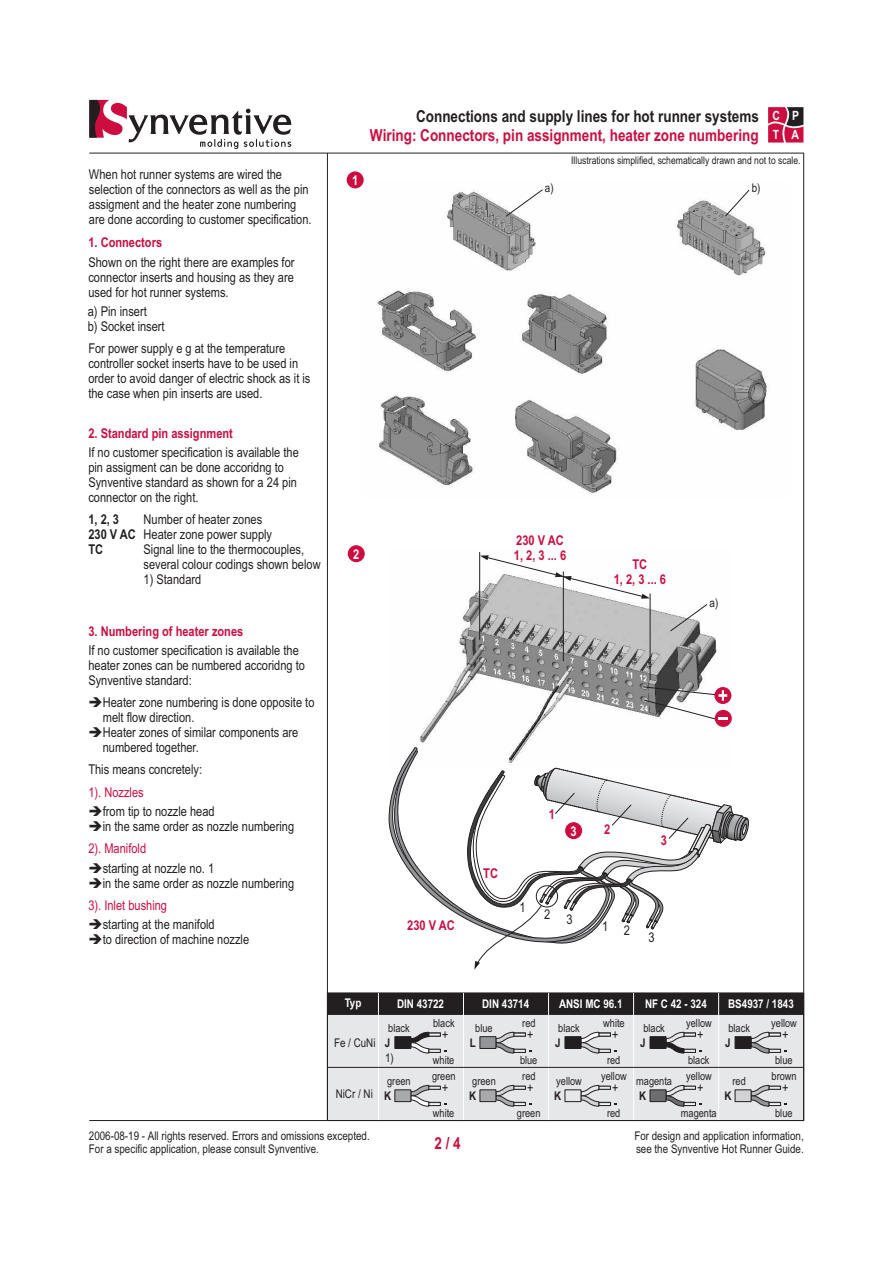
<style>
.page{position:relative;width:893px;height:1263px;background:#fff}
.page>*{position:absolute;margin:0;border:0;box-sizing:border-box;transform-origin:0 0}
.t1{font:700 16.5px "Arial Narrow";color:#cd0d40}
.t2{font:700 16.5px "Arial Narrow";color:#231f20}
.t3{font:13.5px/15px "Arial Narrow";color:#231f20}
.t4{font:700 13.5px/15.5px "Arial Narrow";color:#cd0d40}
.t5{font:13.5px "Arial Narrow";color:#cd0d40}
.t6{font:700 13.5px/15px "Arial Narrow";color:#231f20}
.t7{font:700 13.5px "Arial Narrow";color:#fff}
.t8{font:700 12.75px/19.2px "Arial Narrow";color:#fff}
.t9{font:12px/13.5px "Arial Narrow";color:#231f20}
.t10{font:700 12px "Arial Narrow";color:#fff}
.t11{font:700 12px "Arial Narrow";color:#231f20}
.t12{font:11.25px "Arial Narrow";color:#231f20}
.t13{font:10.5px "Arial Narrow";color:#231f20}
</style>
<div class="page">
<img style="left:419px;top:552px;width:311px;height:195px">
<img style="left:363px;top:182px;width:404px;height:313px">
<div style="left:347px;top:171px;width:17px;height:17px;background:#cd0d40;border-radius:50%"></div>
<div style="left:348px;top:545px;width:17px;height:17px;background:#cd0d40;border-radius:50%"></div>
<hr style="left:479px;top:552px;width:1px;height:87px;background:#231f20">
<hr style="left:563px;top:572px;width:1px;height:89px;background:#231f20">
<hr style="left:650px;top:594px;width:1px;height:85px;background:#231f20">
<svg style="left:480px;top:555px;width:170px;height:44px"></svg>
<svg style="left:505px;top:189px;width:38px;height:28px"></svg>
<svg style="left:670px;top:604px;width:38px;height:28px"></svg>
<svg style="left:725px;top:189px;width:25px;height:28px"></svg>
<div style="left:328px;top:1015px;width:475px;height:105px;background:#e6e7e9"></div>
<svg style="left:328px;top:992px;width:475px;height:23px;background:#272324"></svg>
<hr style="left:378px;top:993px;width:1px;height:127px;background:#fff">
<hr style="left:463px;top:993px;width:1px;height:127px;background:#fff">
<hr style="left:548px;top:993px;width:1px;height:127px;background:#fff">
<hr style="left:633px;top:993px;width:1px;height:127px;background:#fff">
<hr style="left:718px;top:993px;width:1px;height:127px;background:#fff">
<hr style="left:327px;top:1067px;width:477px;height:1px;background:#231f20">
<svg style="left:389px;top:747px;width:360px;height:223px"></svg>
<div style="left:536px;top:885px;width:22px;height:22px;border:1px solid #231f20;border-radius:50%"></div>
<svg style="left:395px;top:1031px;width:53px;height:22px"></svg>
<svg style="left:395px;top:1084px;width:53px;height:22px"></svg>
<svg style="left:480px;top:1031px;width:53px;height:22px"></svg>
<svg style="left:480px;top:1084px;width:53px;height:22px"></svg>
<svg style="left:565px;top:1031px;width:53px;height:22px"></svg>
<svg style="left:565px;top:1084px;width:53px;height:22px"></svg>
<svg style="left:650px;top:1031px;width:53px;height:22px"></svg>
<svg style="left:650px;top:1084px;width:53px;height:22px"></svg>
<svg style="left:735px;top:1031px;width:53px;height:22px"></svg>
<svg style="left:735px;top:1084px;width:53px;height:22px"></svg>
<div style="left:715px;top:710px;width:17px;height:17px;background:#cd0d40;border-radius:50%"></div>
<div style="left:714px;top:687px;width:17px;height:17px;background:#cd0d40;border-radius:50%"></div>
<svg style="left:643px;top:686px;width:85px;height:35px"></svg>
<hr style="left:803px;top:153px;width:1px;height:967px;background:#231f20">
<hr style="left:89px;top:153px;width:715px;height:1px;background:#231f20">
<hr style="left:89px;top:1120px;width:715px;height:1px;background:#231f20">
<hr style="left:327px;top:153px;width:1px;height:967px;background:#231f20">
<svg style="left:768px;top:107px;width:35px;height:36px"></svg>
<svg style="left:89px;top:100px;width:202px;height:49px"></svg>
<p class="t2" style="left:416px;top:110px;width:344px">Connections and supply lines for hot runner systems</p>
<p class="t1" style="left:370px;top:129px;width:390px">Wiring: Connectors, pin assignment, heater zone numbering</p>
<p class="t8" style="left:772px;top:107px;width:28px">C P<br>T A</p>
<p class="t3" style="left:89px;top:168px;width:224px">When hot runner systems are wired the selection of the connectors as well as the pin assigment and the heater zone numbering are done according to customer specification.</p>
<p class="t3" style="left:88px;top:256px;width:208px;text-align:justify">Shown on the right there are examples for connector inserts and housing as they are used for hot runner systems.</p>
<p class="t4" style="left:88px;top:236px;width:75px">1. Connectors</p>
<p class="t3" style="left:88px;top:305px;width:78px">a) Pin insert<br>b) Socket insert</p>
<p class="t3" style="left:88px;top:342px;width:224px">For power supply e g at the temperature controller socket inserts have to be used in order to avoid danger of electric shock as it is the case when pin inserts are used.</p>
<p class="t4" style="left:88px;top:427px;width:146px">2. Standard pin assignment</p>
<p class="t3" style="left:88px;top:446px;width:212px">If no customer specification is available the pin assigment can be done accoridng to Synventive standard as shown for a 24 pin connector on the right.</p>
<p class="t6" style="left:88px;top:513px;width:49px">1, 2, 3<br>230 V AC<br>TC</p>
<p class="t3" style="left:144px;top:513px;width:179px">Number of heater zones<br>Heater zone power supply<br>Signal line to the thermocouples, several colour codings shown below</p>
<p class="t3" style="left:144px;top:573px;width:59px">1) Standard</p>
<p class="t4" style="left:88px;top:624px;width:157px">3. Numbering of heater zones</p>
<p class="t3" style="left:88px;top:644px;width:218px">If no customer specification is available the heater zones can be numbered accoridng to<br>Synventive standard:</p>
<p class="t3" style="left:103px;top:696px;width:213px">Heater zone numbering is done opposite to melt flow direction.<br>Heater zones of similar components are numbered together.</p>
<p class="t3" style="left:88px;top:763px;width:115px">This means concretely:</p>
<p class="t5" style="left:88px;top:787px;width:57px">1). Nozzles</p>
<p class="t3" style="left:103px;top:805px;width:193px">from tip to nozzle head<br>in the same order as nozzle numbering</p>
<p class="t3" style="left:103px;top:861px;width:193px">starting at nozzle no. 1<br>in the same order as nozzle numbering</p>
<p class="t3" style="left:103px;top:918px;width:148px">starting at the manifold<br>to direction of machine nozzle</p>
<p class="t5" style="left:88px;top:843px;width:59px">2). Manifold</p>
<p class="t5" style="left:88px;top:900px;width:80px">3). Inlet bushing</p>
<p class="t7" style="left:352px;top:175px;width:8px">1</p>
<p class="t7" style="left:353px;top:549px;width:8px">2</p>
<p class="t9" style="left:545px;top:182px;width:10px">a)</p>
<p class="t13" style="left:571px;top:156px;width:231px">Illustrations simplified, schematically drawn and not to scale.</p>
<p class="t9" style="left:752px;top:182px;width:10px">b)</p>
<p class="t4" style="left:514px;top:534px;width:54px">230 V AC<br>1, 2, 3 ... 6</p>
<p class="t4" style="left:614px;top:557px;width:54px;text-align:center">TC<br>1, 2, 3 ... 6</p>
<p class="t9" style="left:710px;top:597px;width:10px">a)</p>
<p class="t4" style="left:483px;top:866px;width:16px">TC</p>
<p class="t4" style="left:549px;top:808px;width:8px">1</p>
<p class="t7" style="left:571px;top:826px;width:8px">3</p>
<p class="t4" style="left:604px;top:822px;width:8px">2</p>
<p class="t3" style="left:519px;top:901px;width:8px">1</p>
<p class="t3" style="left:544px;top:907px;width:8px">2</p>
<p class="t3" style="left:566px;top:913px;width:8px">3</p>
<p class="t4" style="left:407px;top:918px;width:49px">230 V AC</p>
<p class="t3" style="left:602px;top:920px;width:8px">1</p>
<p class="t3" style="left:624px;top:924px;width:8px">2</p>
<p class="t4" style="left:661px;top:834px;width:8px">3</p>
<p class="t3" style="left:648px;top:931px;width:8px">3</p>
<p class="t10" style="left:345px;top:998px;width:18px">Typ</p>
<p class="t10" style="left:397px;top:999px;width:49px">DIN 43722</p>
<p class="t10" style="left:482px;top:999px;width:49px">DIN 43714</p>
<p class="t10" style="left:559px;top:999px;width:65px">ANSI MC 96.1</p>
<p class="t10" style="left:645px;top:999px;width:63px">NF C 42 - 324</p>
<p class="t10" style="left:728px;top:999px;width:67px">BS4937 / 1843</p>
<p class="t12" style="left:388px;top:1023px;width:23px">black</p>
<p class="t12" style="left:433px;top:1018px;width:23px">black</p>
<p class="t12" style="left:475px;top:1023px;width:19px">blue</p>
<p class="t12" style="left:522px;top:1018px;width:15px">red</p>
<p class="t12" style="left:558px;top:1023px;width:23px">black</p>
<p class="t12" style="left:603px;top:1018px;width:23px">white</p>
<p class="t12" style="left:643px;top:1023px;width:23px">black</p>
<p class="t12" style="left:686px;top:1018px;width:27px">yellow</p>
<p class="t12" style="left:728px;top:1023px;width:23px">black</p>
<p class="t12" style="left:771px;top:1018px;width:27px">yellow</p>
<p class="t9" style="left:334px;top:1037px;width:43px">Fe / CuNi</p>
<p class="t11" style="left:385px;top:1038px;width:7px">J</p>
<p class="t11" style="left:470px;top:1038px;width:8px">L</p>
<p class="t11" style="left:555px;top:1038px;width:7px">J</p>
<p class="t11" style="left:640px;top:1038px;width:7px">J</p>
<p class="t11" style="left:725px;top:1038px;width:7px">J</p>
<p class="t9" style="left:385px;top:1052px;width:10px">1)</p>
<p class="t12" style="left:433px;top:1055px;width:23px">white</p>
<p class="t12" style="left:520px;top:1055px;width:19px">blue</p>
<p class="t12" style="left:607px;top:1055px;width:15px">red</p>
<p class="t12" style="left:688px;top:1055px;width:23px">black</p>
<p class="t12" style="left:775px;top:1055px;width:19px">blue</p>
<p class="t9" style="left:336px;top:1088px;width:39px">NiCr / Ni</p>
<p class="t12" style="left:387px;top:1076px;width:25px">green</p>
<p class="t11" style="left:384px;top:1091px;width:9px">K</p>
<p class="t12" style="left:432px;top:1072px;width:25px">green</p>
<p class="t12" style="left:472px;top:1076px;width:25px">green</p>
<p class="t11" style="left:469px;top:1091px;width:9px">K</p>
<p class="t12" style="left:522px;top:1072px;width:15px">red</p>
<p class="t12" style="left:556px;top:1076px;width:27px">yellow</p>
<p class="t11" style="left:554px;top:1091px;width:9px">K</p>
<p class="t12" style="left:601px;top:1072px;width:27px">yellow</p>
<p class="t12" style="left:636px;top:1076px;width:37px">magenta</p>
<p class="t11" style="left:639px;top:1091px;width:9px">K</p>
<p class="t12" style="left:686px;top:1072px;width:27px">yellow</p>
<p class="t12" style="left:732px;top:1076px;width:15px">red</p>
<p class="t11" style="left:724px;top:1091px;width:9px">K</p>
<p class="t12" style="left:771px;top:1072px;width:27px">brown</p>
<p class="t12" style="left:433px;top:1109px;width:23px">white</p>
<p class="t12" style="left:517px;top:1109px;width:25px">green</p>
<p class="t12" style="left:607px;top:1109px;width:15px">red</p>
<p class="t12" style="left:681px;top:1109px;width:37px">magenta</p>
<p class="t12" style="left:775px;top:1109px;width:19px">blue</p>
<p class="t9" style="left:89px;top:1130px;width:282px">2006-08-19 - All rights reserved. Errors and omissions excepted.<br>For a specific application, please consult Synventive.</p>
<p class="t1" style="left:434px;top:1137px;width:28px">2 / 4</p>
<p class="t9" style="left:634px;top:1130px;width:171px">For design and application information, see the Synventive Hot Runner Guide.</p>
</div>
